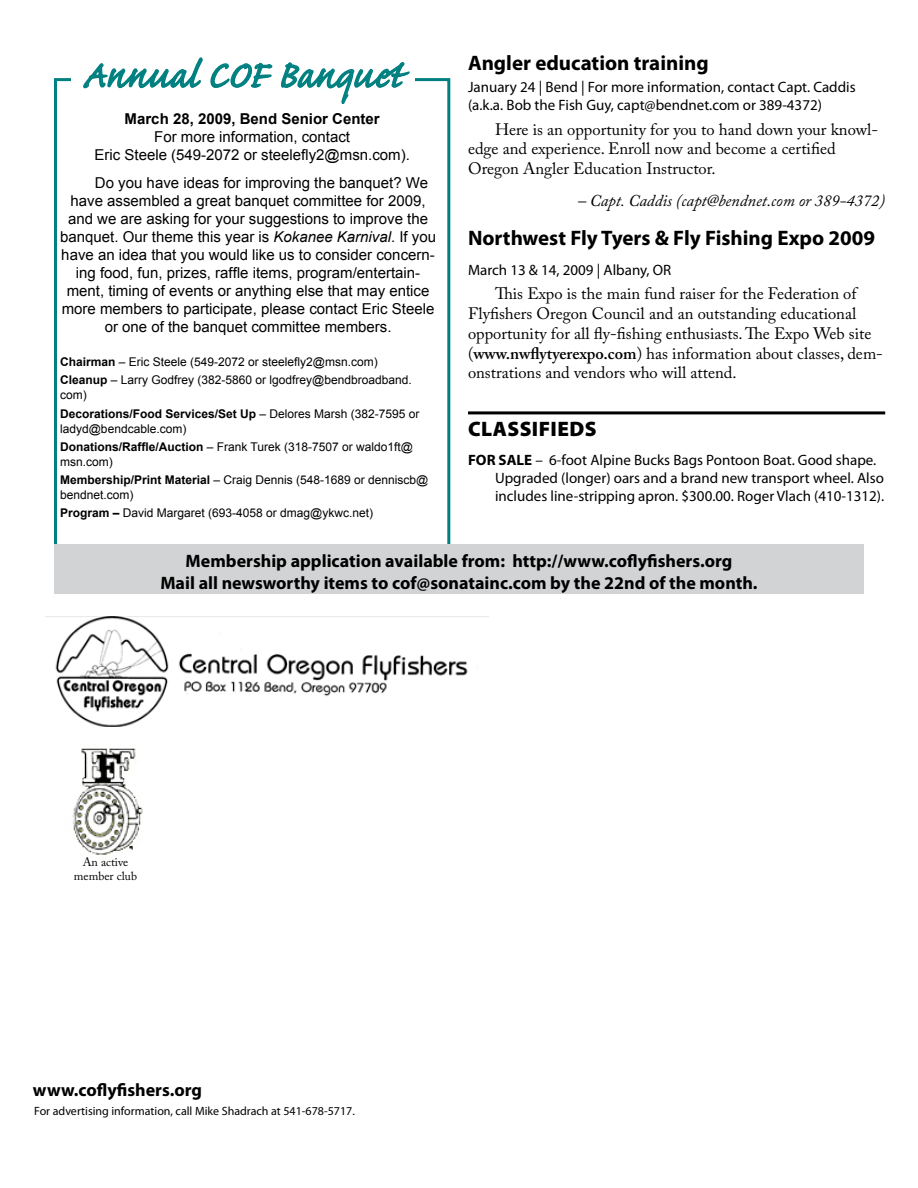
<style>
.page{position:relative;width:918px;height:1188px;background:#fff}
.page>*{position:absolute;margin:0;border:0;box-sizing:border-box;transform-origin:0 0}
.t1{font:48px "Caflisch Script Pro";color:#008080}
.t2{font:700 21px "Myriad Pro";color:#000}
.t3{font:900 21px "Myriad Pro";letter-spacing:.02em;color:#000}
.t4{font:700 18px/21.6px "Myriad Pro";color:#000;text-align:center}
.t5{font:16.5px/19.8px "Adobe Caslon Pro";color:#000}
.t6{font:italic 16.5px "Adobe Caslon Pro";color:#000}
.t7{font:15px/18px "Arial";color:#000;text-align:center}
.t8{font:15px/18px "Myriad Pro";color:#000}
.t9{font:700 15px "Arial";color:#000}
.t10{font:12px/18.3px "Arial";color:#000}
.t11{font:700 12px/18.3px "Arial";color:#000}
.t12{font:12px "Myriad Pro";color:#000}
.t13{font:12px/14.4px "Adobe Caslon Pro";color:#000;text-align:center}
.s1{font-style:italic}
.s2{font-weight:700}
.s3{font-weight:400}
.s4{font-weight:600}
</style>
<div class="page">
<div style="left:54px;top:78px;width:396px;height:471px;border:3px solid #008080"></div>
<div style="left:54px;top:544px;width:810px;height:50px;background:#d1d3d4"></div>
<img style="left:45px;top:616px;width:443px;height:111px">
<img style="left:72px;top:748px;width:71px;height:107px">
<div style="left:71px;top:58px;width:344px;height:72px;background:#fff"></div>
<svg style="left:83px;top:57px;width:119px;height:32px"></svg>
<svg style="left:210px;top:62px;width:63px;height:26px"></svg>
<svg style="left:281px;top:62px;width:129px;height:42px"></svg>
<hr style="left:468px;top:411px;width:417px;height:3px;background:#000">
<h1 class="t1" style="left:82px;top:50px;width:328px">Annual COF Banquet</h1>
<p class="t9" style="left:125px;top:109px;width:257px">March 28, 2009, Bend Senior Center</p>
<p class="t7" style="left:95px;top:128px;width:317px">For more information, contact<br>Eric Steele (549-2072 or steelefly2@msn.com).</p>
<p class="t7" style="left:95px;top:174px;width:335px">Do you have ideas for improving the banquet? We</p>
<p class="t7" style="left:70px;top:192px;width:357px">have assembled a great banquet committee for 2009,</p>
<p class="t7" style="left:68px;top:210px;width:362px">and we are asking for your suggestions to improve the</p>
<p class="t7" style="left:60px;top:228px;width:377px">banquet. Our theme this year is <span class="s1">Kokanee Karnival</span>. If you</p>
<p class="t7" style="left:61px;top:246px;width:375px">have an idea that you would like us to consider concern-</p>
<p class="t7" style="left:76px;top:264px;width:346px">ing food, fun, prizes, raffle items, program/entertain-</p>
<p class="t7" style="left:67px;top:282px;width:364px">ment, timing of events or anything else that may entice</p>
<p class="t7" style="left:62px;top:300px;width:374px">more members to participate, please contact Eric Steele</p>
<p class="t7" style="left:105px;top:318px;width:288px">or one of the banquet committee members.</p>
<p class="t10" style="left:60px;top:353px;width:353px"><span class="s2">Chairman</span> – Eric Steele (549-2072 or steelefly2@msn.com)<br><span class="s2">Cleanup</span> – Larry Godfrey (382-5860 or lgodfrey@bendbroadband.</p>
<p class="t11" style="left:60px;top:386px;width:361px"><span class="s3">com)<br></span>Decorations/Food Services/Set Up <span class="s3">– Delores Marsh (382-7595 or</span></p>
<p class="t10" style="left:60px;top:419px;width:354px">ladyd@bendcable.com)<br><span class="s2">Donations/Raffle/Auction</span> – Frank Turek (318-7507 or waldo1ft@</p>
<p class="t10" style="left:60px;top:453px;width:370px">msn.com)<br><span class="s2">Membership/Print Material</span> – Craig Dennis (548-1689 or denniscb@</p>
<p class="t10" style="left:60px;top:486px;width:314px">bendnet.com)<br><span class="s2">Program –</span> David Margaret (693-4058 or dmag@ykwc.net)</p>
<h2 class="t2" style="left:468px;top:49px;width:242px">Angler education training</h2>
<p class="t8" style="left:468px;top:78px;width:389px">January 24 | Bend | For more information, contact Capt. Caddis (a.k.a. Bob the Fish Guy, capt@bendnet.com or 389-4372)</p>
<p class="t5" style="left:468px;top:119px;width:412px;text-indent:27px">Here is an opportunity for you to hand down your knowl&shy;edge and experience. Enroll now and become a certified<br>Oregon Angler Education Instructor.</p>
<p class="t6" style="left:578px;top:191px;width:309px">– Capt. Caddis (capt@bendnet.com or 389-4372)</p>
<h2 class="t2" style="left:468px;top:224px;width:409px">Northwest Fly Tyers &amp; Fly Fishing Expo 2009</h2>
<p class="t8" style="left:468px;top:261px;width:205px">March 13 &amp; 14, 2009 | Albany, OR</p>
<p class="t5" style="left:468px;top:284px;width:416px;text-indent:27px">This Expo is the main fund raiser for the Federation of Flyfishers Oregon Council and an outstanding educational opportunity for all fly-fishing enthusiasts. The Expo Web site (<span class="s4">www.nwflytyerexpo.com</span>) has information about classes, dem&shy;onstrations and vendors who will attend.</p>
<h2 class="t3" style="left:468px;top:415px;width:130px">CLASSIFIEDS</h2>
<p class="t8" style="left:495px;top:451px;width:391px;text-indent:-27px"><span class="s2">FOR SALE</span> – 6-foot Alpine Bucks Bags Pontoon Boat. Good shape.<br>Upgraded (longer) oars and a brand new transport wheel. Also includes line-stripping apron. $300.00. Roger Vlach (410-1312).</p>
<p class="t4" style="left:160px;top:550px;width:599px">Membership application available from: http://www.coflyfishers.org<br>Mail all newsworthy items to cof@sonatainc.com by the 22nd of the month.</p>
<p class="t13" style="left:74px;top:855px;width:65px">An active member club</p>
<p class="t4" style="left:33px;top:1078px;width:171px">www.coflyfishers.org</p>
<p class="t12" style="left:34px;top:1104px;width:322px">For advertising information, call Mike Shadrach at 541-678-5717.</p>
</div>
